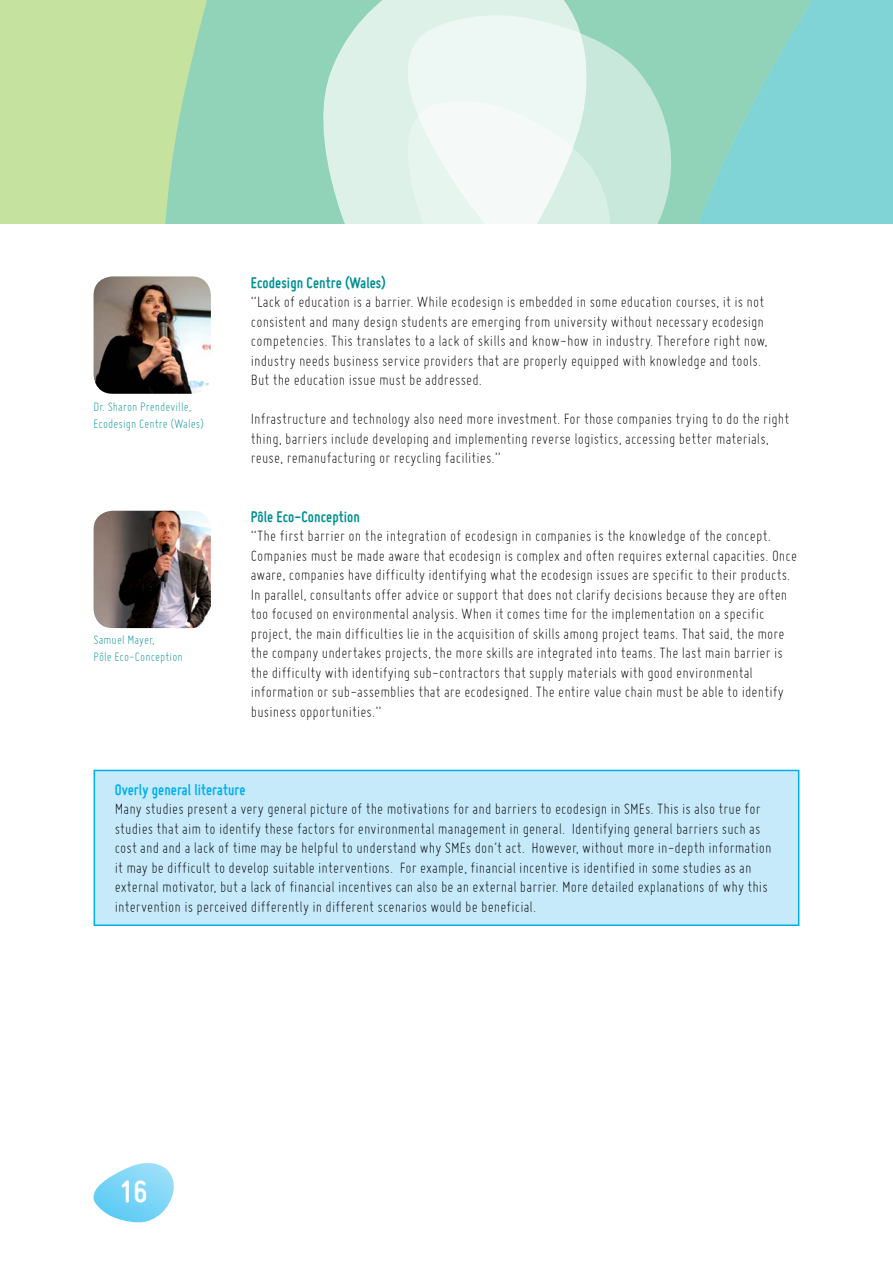
<style>
.page{position:relative;width:893px;height:1263px;background:#fff}
.page>*{position:absolute;margin:0;border:0;box-sizing:border-box;transform-origin:0 0}
.t1{font:700 33px "Miso";color:#fff}
.t2{font:300 16.5px/19.5px "Miso";letter-spacing:.005em;color:#000}
.t3{font:700 16.5px "Miso";letter-spacing:.005em;color:#008f91}
.t4{font:700 16.5px "Miso";letter-spacing:.005em;color:#00aeef}
.t5{font:300 13.5px/16.5px "Miso";letter-spacing:.005em;color:#008f91}
</style>
<div class="page">
<div style="left:94px;top:770px;width:705px;height:156px;background:#c7eafb;border:2px solid #00aeef"></div>
<div style="left:0;top:0;width:163px;height:223px;background:#c6e29f"></div>
<svg style="left:163px;top:0;width:485px;height:223px;background:#96d4b4"></svg>
<svg style="left:648px;top:0;width:245px;height:223px;background:#85d3ca"></svg>
<svg style="left:322px;top:0;width:266px;height:223px;background:#d0ece0"></svg>
<svg style="left:406px;top:15px;width:267px;height:208px"></svg>
<svg style="left:93px;top:1163px;width:81px;height:60px"></svg>
<img style="left:94px;top:511px;width:117px;height:117px">
<img style="left:94px;top:276px;width:117px;height:118px">
<p class="t5" style="left:94px;top:399px;width:112px">Dr. Sharon Prendeville,<br>Ecodesign Centre (Wales)</p>
<p class="t5" style="left:94px;top:631px;width:91px">Samuel Mayer,<br>Pôle Eco-Conception</p>
<p class="t3" style="left:251px;top:273px;width:137px">Ecodesign Centre (Wales)</p>
<p class="t2" style="left:251px;top:292px;width:518px">“Lack of education is a barrier. While ecodesign is embedded in some education courses, it is not consistent and many design students are emerging from university without necessary ecodesign competencies. This translates to a lack of skills and know-how in industry. Therefore right now, industry needs business service providers that are properly equipped with knowledge and tools.<br>But the education issue must be addressed.</p>
<p class="t2" style="left:251px;top:409px;width:540px">Infrastructure and technology also need more investment. For those companies trying to do the right thing, barriers include developing and implementing reverse logistics, accessing better materials, reuse, remanufacturing or recycling facilities.”</p>
<p class="t3" style="left:251px;top:507px;width:111px">Pôle Eco-Conception</p>
<p class="t2" style="left:251px;top:526px;width:548px">“The first barrier on the integration of ecodesign in companies is the knowledge of the concept.<br>Companies must be made aware that ecodesign is complex and often requires external capacities. Once aware, companies have difficulty identifying what the ecodesign issues are specific to their products.<br>In parallel, consultants offer advice or support that does not clarify decisions because they are often too focused on environmental analysis. When it comes time for the implementation on a specific project, the main difficulties lie in the acquisition of skills among project teams. That said, the more the company undertakes projects, the more skills are integrated into teams. The last main barrier is the difficulty with identifying sub-contractors that supply materials with good environmental information or sub-assemblies that are ecodesigned. The entire value chain must be able to identify business opportunities.”</p>
<p class="t4" style="left:115px;top:780px;width:132px">Overly general literature</p>
<p class="t2" style="left:115px;top:799px;width:658px">Many studies present a very general picture of the motivations for and barriers to ecodesign in SMEs. This is also true for studies that aim to identify these factors for environmental management in general. Identifying general barriers such as cost and and a lack of time may be helpful to understand why SMEs don’t act. However, without more in-depth information it may be difficult to develop suitable interventions. For example, financial incentive is identified in some studies as an external motivator, but a lack of financial incentives can also be an external barrier. More detailed explanations of why this intervention is perceived differently in different scenarios would be beneficial.</p>
<h1 class="t1" style="left:120px;top:1172px;width:29px">16</h1>
</div>
